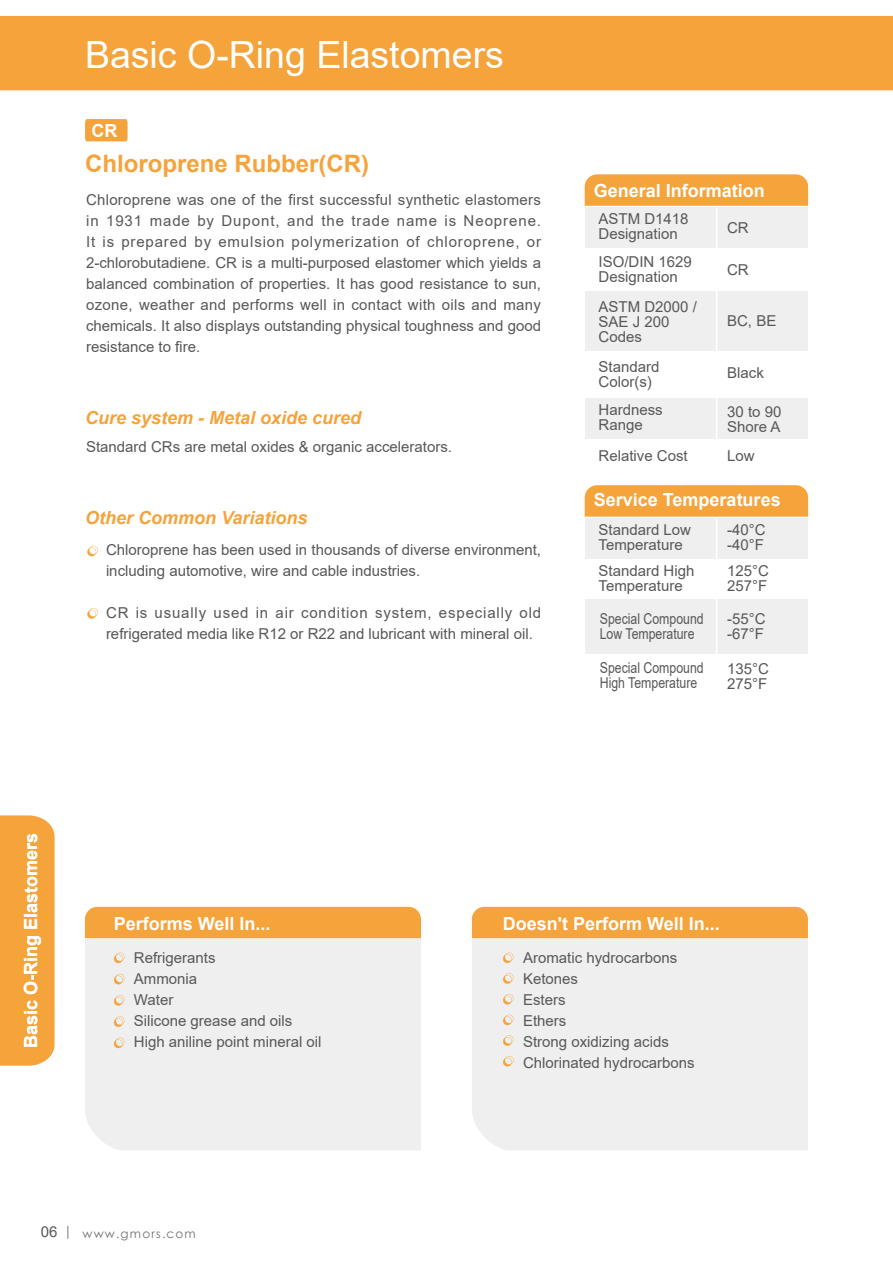
<style>
.page{position:relative;width:893px;height:1263px;background:#fff}
.page>*{position:absolute;margin:0;border:0;box-sizing:border-box;transform-origin:0 0}
.t1{font:37.5px "Arial";color:#fff}
.t2{font:700 24px "Arial";color:#f5a33b}
.t3{font:700 18px "Arial";color:#fff}
.t4{font:italic 700 18px "Arial";color:#f5a33b}
.t5{font:15px/21px "Arial";color:#595757}
.t6{font:15px/15px "Arial";color:#595757;scale:.82 1}
.t7{font:12px "Century Gothic";letter-spacing:.1em;color:#727171}
.s1{font-family:"Arial";font-size:15px;color:#595757}
.s2{font-family:"Adobe Ming Std";font-weight:300;font-size:15px;color:#000}
</style>
<div class="page">
<div style="left:0;top:815px;width:55px;height:251px;background:#f5a33b"></div>
<div style="left:0;top:16px;width:893px;height:74px;background:#f5a33b"></div>
<div style="left:585px;top:519px;width:223px;height:40px;background:#efefef"></div>
<svg style="left:585px;top:485px;width:223px;height:32px;background:#f5a540"></svg>
<hr style="left:716px;top:519px;width:1px;height:80px;background:#fff">
<div style="left:585px;top:599px;width:223px;height:54px;background:#efefef"></div>
<hr style="left:716px;top:599px;width:1px;height:80px;background:#fff">
<div style="left:585px;top:207px;width:223px;height:40px;background:#efefef"></div>
<div style="left:585px;top:399px;width:223px;height:40px;background:#efefef"></div>
<div style="left:585px;top:292px;width:223px;height:59px;background:#efefef"></div>
<svg style="left:585px;top:174px;width:223px;height:32px;background:#f5a540"></svg>
<hr style="left:716px;top:207px;width:1px;height:252px;background:#fff">
<svg style="left:87px;top:546px;width:11px;height:11px"></svg>
<svg style="left:87px;top:608px;width:11px;height:11px"></svg>
<div style="left:85px;top:907px;width:336px;height:31px;background:#f5a33b"></div>
<div style="left:85px;top:939px;width:336px;height:211px;background:#efefef"></div>
<div style="left:472px;top:907px;width:336px;height:31px;background:#f5a33b"></div>
<div style="left:472px;top:939px;width:336px;height:211px;background:#efefef"></div>
<svg style="left:114px;top:952px;width:10px;height:11px"></svg>
<svg style="left:114px;top:974px;width:10px;height:11px"></svg>
<svg style="left:114px;top:995px;width:10px;height:11px"></svg>
<svg style="left:503px;top:952px;width:10px;height:11px"></svg>
<svg style="left:503px;top:973px;width:10px;height:11px"></svg>
<svg style="left:503px;top:994px;width:10px;height:11px"></svg>
<svg style="left:503px;top:1014px;width:10px;height:11px"></svg>
<svg style="left:503px;top:1035px;width:10px;height:11px"></svg>
<svg style="left:503px;top:1056px;width:10px;height:11px"></svg>
<svg style="left:114px;top:1016px;width:10px;height:11px"></svg>
<svg style="left:114px;top:1037px;width:10px;height:11px"></svg>
<svg style="left:85px;top:119px;width:43px;height:22px"></svg>
<h1 class="t1" style="left:85px;top:29px;width:420px">Basic O-Ring Elastomers</h1>
<p class="t3" style="left:91px;top:118px;width:27px">CR</p>
<h2 class="t2" style="left:85px;top:147px;width:285px">Chloroprene Rubber(CR)</h2>
<p class="t5" style="left:86px;top:189px;width:456px;text-align:justify">Chloroprene was one of the first successful synthetic elastomers in 1931 made by Dupont, and the trade name is Neoprene.<br>It is prepared by emulsion polymerization of chloroprene, or 2-chlorobutadiene. CR is a multi-purposed elastomer which yields a balanced combination of properties. It has good resistance to sun, ozone, weather and performs well in contact with oils and many chemicals. It also displays outstanding physical toughness and good resistance to fire.</p>
<p class="t4" style="left:85px;top:405px;width:278px">Cure system - Metal oxide cured</p>
<p class="t5" style="left:86px;top:436px;width:367px">Standard CRs are metal oxides &amp; organic accelerators.</p>
<p class="t4" style="left:85px;top:506px;width:224px">Other Common Variations</p>
<p class="t5" style="left:106px;top:539px;width:437px">Chloroprene has been used in thousands of diverse environment, including automotive, wire and cable industries.</p>
<p class="t5" style="left:106px;top:602px;width:437px">CR is usually used in air condition system, especially old refrigerated media like R12 or R22 and lubricant with mineral oil.</p>
<p class="t3" style="left:594px;top:178px;width:173px">General Information</p>
<p class="t5" style="left:598px;top:212px;width:92px;line-height:15px">ASTM D1418<br>Designation</p>
<p class="t5" style="left:598px;top:254px;width:95px;line-height:15px">ISO/DIN 1629<br>Designation</p>
<p class="t5" style="left:598px;top:299px;width:100px;line-height:15px">ASTM D2000 /<br>SAE J 200<br>Codes</p>
<p class="t5" style="left:598px;top:359px;width:62px;line-height:15px">Standard<br>Color(s)</p>
<p class="t5" style="left:598px;top:402px;width:66px;line-height:15px">Hardness<br>Range</p>
<p class="t5" style="left:598px;top:445px;width:91px">Relative Cost</p>
<p class="t5" style="left:727px;top:217px;width:23px">CR</p>
<p class="t5" style="left:727px;top:259px;width:23px">CR</p>
<p class="t5" style="left:727px;top:310px;width:51px">BC, BE</p>
<p class="t5" style="left:727px;top:362px;width:38px">Black</p>
<p class="t5" style="left:727px;top:404px;width:56px;line-height:15px">30 to 90<br>Shore A</p>
<p class="t5" style="left:727px;top:445px;width:29px">Low</p>
<p class="t3" style="left:594px;top:487px;width:188px">Service Temperatures</p>
<p class="t5" style="left:598px;top:522px;width:94px;line-height:15px">Standard Low<br>Temperature</p>
<p class="t5" style="left:598px;top:563px;width:97px;line-height:15px">Standard High<br>Temperature</p>
<p class="t6" style="left:600px;top:611px;width:128px">Special Compound<br>Low Temperature</p>
<p class="t6" style="left:600px;top:660px;width:128px">Special Compound<br>High Temperature</p>
<p class="t5" style="left:727px;top:522px;width:40px;line-height:15px">-40°C -40°F</p>
<p class="t5" style="left:727px;top:563px;width:43px;line-height:15px">125°C<br>257°F</p>
<p class="t5" style="left:727px;top:611px;width:40px;line-height:15px">-55°C -67°F</p>
<p class="t5" style="left:727px;top:661px;width:43px;line-height:15px">135°C<br>275°F</p>
<p class="t3" style="left:18px;top:1048px;width:217px;rotate:-90deg">Basic O-Ring Elastomers</p>
<p class="t3" style="left:114px;top:911px;width:158px">Performs Well In...</p>
<p class="t3" style="left:503px;top:911px;width:219px">Doesn't Perform Well In...</p>
<p class="t5" style="left:134px;top:947px;width:189px">Refrigerants<br>Ammonia<br>Water<br>Silicone grease and oils<br>High aniline point mineral oil</p>
<p class="t5" style="left:523px;top:947px;width:173px">Aromatic hydrocarbons<br>Ketones<br>Esters<br>Ethers<br>Strong oxidizing acids<br>Chlorinated hydrocarbons</p>
<p class="t7" style="left:41px;top:1225px;width:156px"><span class="s1">06</span><span class="s2">｜</span> www.gmors.com</p>
</div>
